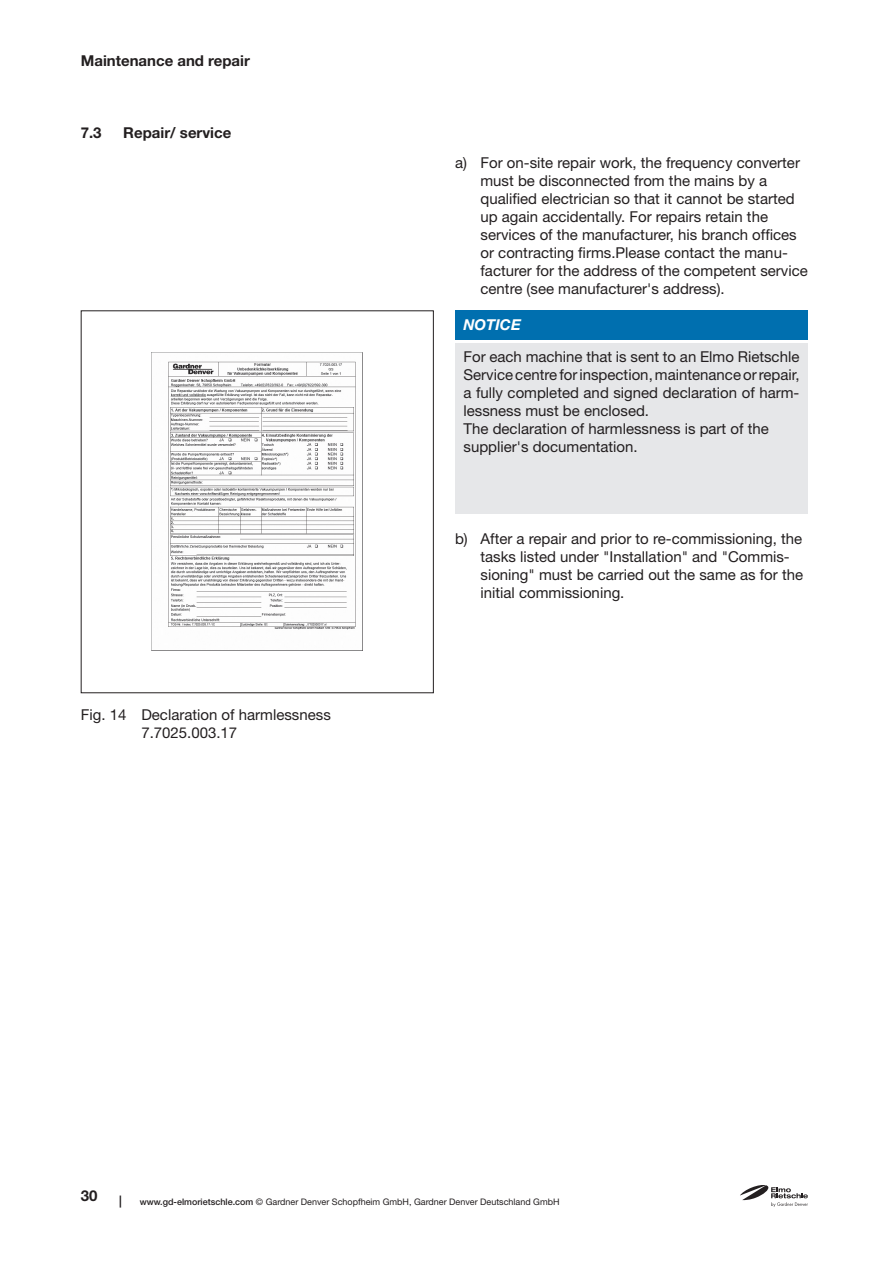
<style>
.page{position:relative;width:893px;height:1263px;background:#fff}
.page>*{position:absolute;margin:0;border:0;box-sizing:border-box;transform-origin:0 0}
.t1{font:15px/18px "Helvetica Neue LT Pro";color:#231f20}
.t2{font:700 15px "Helvetica Neue LT Pro";color:#231f20}
.t3{font:italic 700 15px "Helvetica Neue LT Pro";color:#fff}
.t4{font:700 12px "Helvetica Neue LT Pro";color:#231f20}
.t5{font:9px "Helvetica Neue LT Pro";color:#231f20}
.s1{font-weight:500}
</style>
<div class="page">
<svg style="left:740px;top:1185px;width:68px;height:22px"></svg>
<img style="left:152px;top:353px;width:211px;height:298px">
<div style="left:455px;top:310px;width:353px;height:30px;background:#006faf"></div>
<div style="left:455px;top:343px;width:353px;height:170px;background:#e6e7e9"></div>
<p class="t2" style="left:81px;top:51px;width:171px">Maintenance and repair</p>
<p class="t2" style="left:81px;top:124px;width:152px">7.3 Repair/ service</p>
<p class="t1" style="left:141px;top:705px;width:191px;text-indent:-61px">Fig. 14 Declaration of harmlessness<br>7.7025.003.17</p>
<p class="t1" style="left:480px;top:153px;width:329px;text-indent:-26px">a) For on-site repair work, the frequency converter must be disconnected from the mains by a qualified electrician so that it cannot be started up again accidentally. For repairs retain the services of the manufacturer, his branch offices or contracting firms.Please contact the manu&shy;facturer for the address of the competent service centre (see manufacturer's address).</p>
<p class="t3" style="left:463px;top:315px;width:59px">NOTICE</p>
<p class="t1" style="left:463px;top:348px;width:338px">For each machine that is sent to an Elmo Rietschle Service centre for inspection, maintenance or repair, a fully completed and signed declaration of harm&shy;lessness must be enclosed.<br>The declaration of harmlessness is part of the supplier's documentation.</p>
<p class="t1" style="left:480px;top:529px;width:324px;text-indent:-26px">b) After a repair and prior to re-commissioning, the tasks listed under "Installation" and "Commis&shy;sioning" must be carried out the same as for the initial commissioning.</p>
<p class="t2" style="left:81px;top:1187px;width:18px">30</p>
<p class="t4" style="left:119px;top:1193px;width:4px">|</p>
<p class="t5" style="left:140px;top:1196px;width:421px"><span class="s1">www.gd-elmorietschle.com</span> © Gardner Denver Schopfheim GmbH, Gardner Denver Deutschland GmbH</p>
</div>
